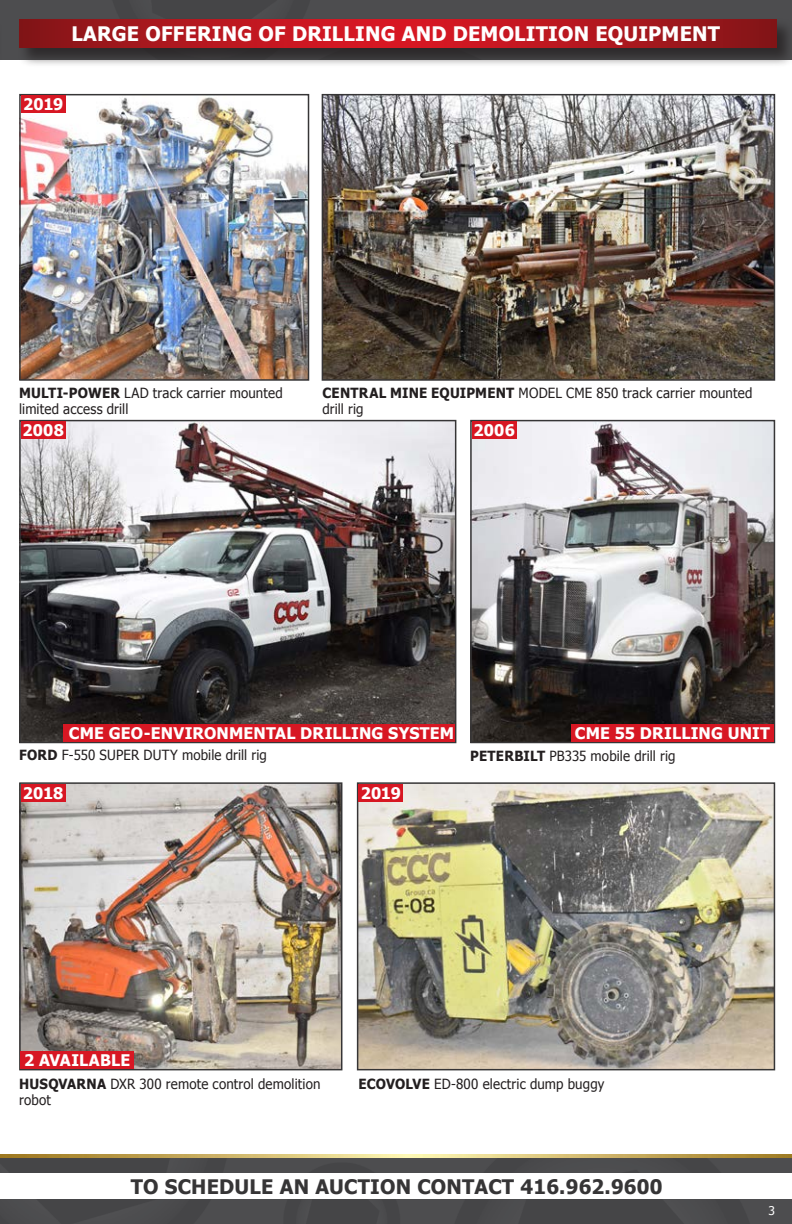
<style>
.page{position:relative;width:792px;height:1224px;background:#fff}
.page>*{position:absolute;margin:0;border:0;box-sizing:border-box;transform-origin:0 0}
.t1{font:700 20px "Tahoma";letter-spacing:.01em;color:#fff}
.t2{font:700 20px "Tahoma";letter-spacing:.01em;color:#363536}
.t3{font:700 16px "Tahoma";letter-spacing:.01em;color:#fff}
.t4{font:14px/16px "Tahoma";letter-spacing:.01em;color:#231f20;scale:.95 1}
.t5{font:12px "Tahoma";color:#fff}
.s1{font-weight:700}
</style>
<div class="page">
<img style="left:1px;top:1154px;width:791px;height:5px">
<div style="left:0;top:1159px;width:792px;height:65px;background:#4b4b4d"></div>
<svg style="left:0;top:1154px;width:1px;height:20px"></svg>
<div style="left:0;top:1174px;width:792px;height:25px;background:#fff"></div>
<div style="left:0;top:0;width:792px;height:60px;background:#4d4d4f"></div>
<hr style="left:0;top:18px;width:3px;height:50px;background:#231f20;opacity:.75">
<div style="left:18px;top:18px;width:774px;height:50px;background:#231f20;opacity:.75"></div>
<svg style="left:19px;top:19px;width:757px;height:29px;background:#b2171e"></svg>
<img style="left:325px;top:97px;width:447px;height:281px">
<div style="left:322px;top:94px;width:453px;height:287px;border:2px solid #363536"></div>
<img style="left:22px;top:785px;width:317px;height:282px">
<div style="left:19px;top:782px;width:323px;height:288px;border:2px solid #363536"></div>
<img style="left:360px;top:785px;width:412px;height:282px">
<div style="left:357px;top:782px;width:418px;height:288px;border:2px solid #363536"></div>
<img style="left:22px;top:97px;width:284px;height:281px">
<div style="left:19px;top:94px;width:290px;height:287px;border:2px solid #363536"></div>
<img style="left:473px;top:423px;width:299px;height:317px">
<div style="left:470px;top:420px;width:305px;height:323px;border:2px solid #363536"></div>
<img style="left:22px;top:423px;width:431px;height:317px">
<div style="left:19px;top:420px;width:437px;height:323px;border:2px solid #363536"></div>
<div style="left:64px;top:724px;width:391px;height:18px;background:#d71723"></div>
<div style="left:571px;top:724px;width:203px;height:18px;background:#d71723"></div>
<div style="left:21px;top:95px;width:45px;height:18px;background:#d71723"></div>
<div style="left:21px;top:784px;width:45px;height:17px;background:#d71723"></div>
<div style="left:472px;top:421px;width:45px;height:17px;background:#d71723"></div>
<div style="left:21px;top:421px;width:45px;height:18px;background:#d71723"></div>
<div style="left:358px;top:784px;width:45px;height:17px;background:#d71723"></div>
<div style="left:21px;top:1051px;width:113px;height:18px;background:#d71723"></div>
<p class="t1" style="left:72px;top:20px;width:650px">LARGE OFFERING OF DRILLING AND DEMOLITION EQUIPMENT</p>
<p class="t3" style="left:23px;top:93px;width:42px">2019</p>
<p class="t4" style="left:19px;top:384px;width:279px"><span class="s1">MULTI-POWER</span> LAD track carrier mounted limited access drill</p>
<p class="t4" style="left:322px;top:385px;width:454px"><span class="s1">CENTRAL MINE EQUIPMENT</span> MODEL CME 850 track carrier mounted drill rig</p>
<p class="t3" style="left:22px;top:419px;width:43px">2008</p>
<p class="t3" style="left:473px;top:419px;width:43px">2006</p>
<p class="t3" style="left:69px;top:722px;width:387px">CME GEO-ENVIRONMENTAL DRILLING SYSTEM</p>
<p class="t3" style="left:575px;top:722px;width:197px">CME 55 DRILLING UNIT</p>
<p class="t4" style="left:19px;top:747px;width:262px"><span class="s1">FORD</span> F-550 SUPER DUTY mobile drill rig</p>
<p class="t4" style="left:470px;top:747px;width:218px"><span class="s1">PETERBILT</span> PB335 mobile drill rig</p>
<p class="t3" style="left:23px;top:782px;width:42px">2018</p>
<p class="t3" style="left:24px;top:1049px;width:108px">2 AVAILABLE</p>
<p class="t3" style="left:361px;top:782px;width:42px">2019</p>
<p class="t4" style="left:19px;top:1075px;width:319px"><span class="s1">HUSQVARNA</span> DXR 300 remote control demolition</p>
<p class="t4" style="left:358px;top:1075px;width:261px"><span class="s1">ECOVOLVE</span> ED-800 electric dump buggy</p>
<p class="t4" style="left:19px;top:1091px;width:35px">robot</p>
<h1 class="t2" style="left:131px;top:1173px;width:533px">TO SCHEDULE AN AUCTION CONTACT 416.962.9600</h1>
<p class="t5" style="left:769px;top:1203px;width:8px">3</p>
</div>
